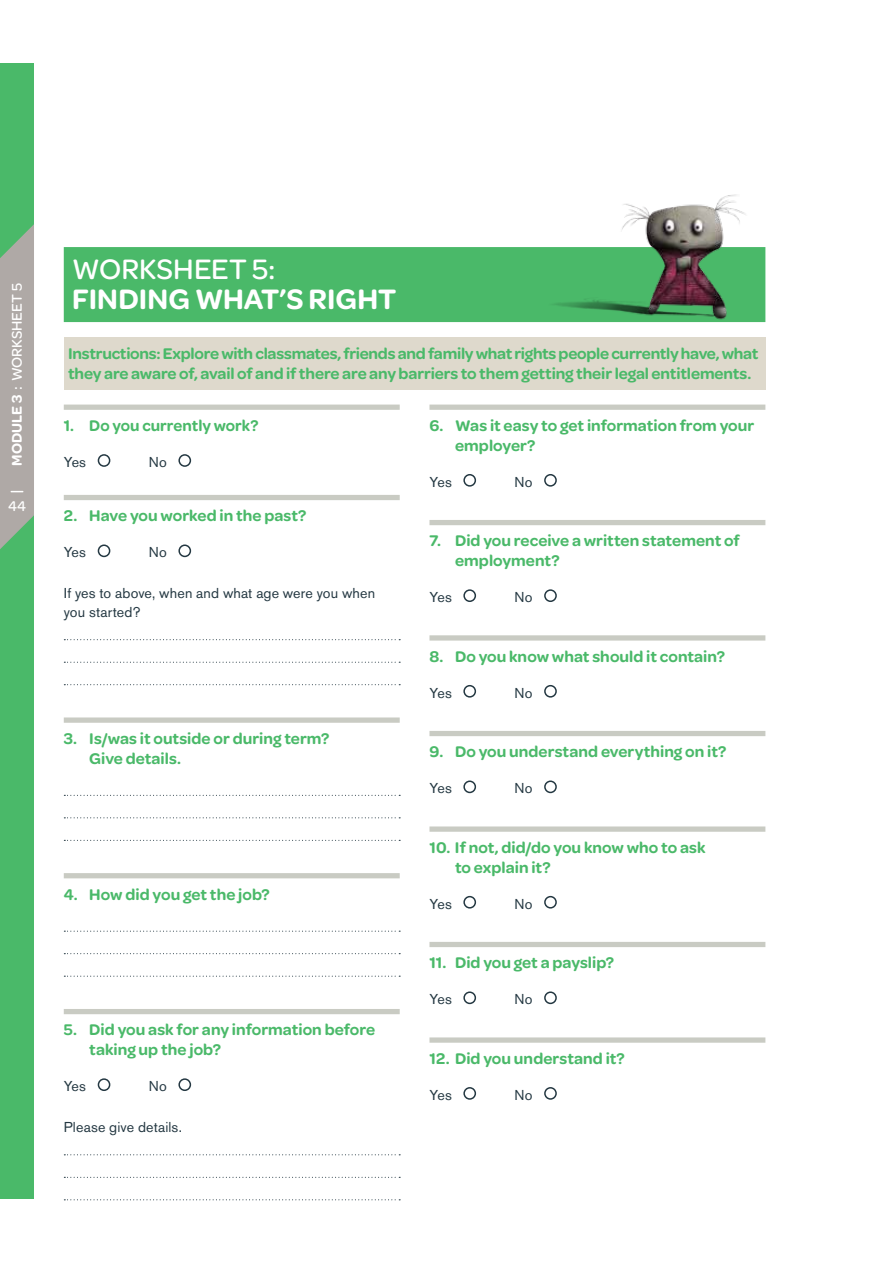
<style>
.page{position:relative;width:893px;height:1263px;background:#fff}
.page>*{position:absolute;margin:0;border:0;box-sizing:border-box;transform-origin:0 0}
.t1{font:600 30px "Omnes";color:#fff}
.t2{font:500 30px "Omnes";color:#fff}
.t3{font:600 16.5px/19.8px "Omnes";letter-spacing:-.01em;color:#4ab969}
.t4{font:500 15px "Omnes";color:#fff}
.t5{font:14.25px/18.8px "Akzidenz Grotesk BE";letter-spacing:.01em;color:#243842}
.s1{font-weight:600}
</style>
<div class="page">
<div style="left:0;top:64px;width:34px;height:1135px;background:#4ab969"></div>
<svg style="left:0;top:224px;width:325px;height:334px"></svg>
<svg style="left:11px;top:491px;width:12px;height:1px"></svg>
<div style="left:64px;top:247px;width:701px;height:75px;background:#4ab969"></div>
<div style="left:64px;top:337px;width:701px;height:52px;background:#ded9cc"></div>
<div style="left:64px;top:405px;width:336px;height:5px;background:#c9cbc3"></div>
<div style="left:64px;top:495px;width:336px;height:5px;background:#c9cbc3"></div>
<svg style="left:64px;top:639px;width:336px;height:1px"></svg>
<svg style="left:64px;top:662px;width:336px;height:1px"></svg>
<svg style="left:64px;top:684px;width:336px;height:1px"></svg>
<div style="left:64px;top:717px;width:336px;height:6px;background:#c9cbc3"></div>
<svg style="left:64px;top:795px;width:336px;height:1px"></svg>
<svg style="left:64px;top:817px;width:336px;height:1px"></svg>
<svg style="left:64px;top:840px;width:336px;height:1px"></svg>
<div style="left:64px;top:873px;width:336px;height:5px;background:#c9cbc3"></div>
<svg style="left:64px;top:931px;width:336px;height:1px"></svg>
<svg style="left:64px;top:953px;width:336px;height:1px"></svg>
<svg style="left:64px;top:976px;width:336px;height:1px"></svg>
<div style="left:64px;top:1009px;width:336px;height:5px;background:#c9cbc3"></div>
<svg style="left:64px;top:1154px;width:336px;height:1px"></svg>
<svg style="left:64px;top:1177px;width:336px;height:1px"></svg>
<svg style="left:64px;top:1199px;width:336px;height:1px"></svg>
<div style="left:98px;top:454px;width:12px;height:13px;border:2px solid #243842;border-radius:50%"></div>
<div style="left:178px;top:454px;width:13px;height:13px;border:2px solid #243842;border-radius:50%"></div>
<div style="left:98px;top:544px;width:12px;height:13px;border:2px solid #243842;border-radius:50%"></div>
<div style="left:178px;top:544px;width:13px;height:13px;border:2px solid #243842;border-radius:50%"></div>
<div style="left:98px;top:1078px;width:12px;height:13px;border:2px solid #243842;border-radius:50%"></div>
<div style="left:178px;top:1078px;width:13px;height:13px;border:2px solid #243842;border-radius:50%"></div>
<div style="left:429px;top:405px;width:336px;height:5px;background:#c9cbc3"></div>
<div style="left:429px;top:520px;width:336px;height:5px;background:#c9cbc3"></div>
<div style="left:429px;top:635px;width:336px;height:6px;background:#c9cbc3"></div>
<div style="left:429px;top:731px;width:336px;height:5px;background:#c9cbc3"></div>
<div style="left:429px;top:826px;width:336px;height:6px;background:#c9cbc3"></div>
<div style="left:429px;top:942px;width:336px;height:5px;background:#c9cbc3"></div>
<div style="left:429px;top:1037px;width:336px;height:6px;background:#c9cbc3"></div>
<div style="left:463px;top:474px;width:13px;height:13px;border:2px solid #243842;border-radius:50%"></div>
<div style="left:544px;top:474px;width:13px;height:13px;border:2px solid #243842;border-radius:50%"></div>
<div style="left:463px;top:589px;width:13px;height:13px;border:2px solid #243842;border-radius:50%"></div>
<div style="left:544px;top:589px;width:13px;height:13px;border:2px solid #243842;border-radius:50%"></div>
<div style="left:463px;top:685px;width:13px;height:13px;border:2px solid #243842;border-radius:50%"></div>
<div style="left:544px;top:685px;width:13px;height:13px;border:2px solid #243842;border-radius:50%"></div>
<div style="left:463px;top:780px;width:13px;height:13px;border:2px solid #243842;border-radius:50%"></div>
<div style="left:544px;top:780px;width:13px;height:13px;border:2px solid #243842;border-radius:50%"></div>
<div style="left:463px;top:896px;width:13px;height:12px;border:2px solid #243842;border-radius:50%"></div>
<div style="left:544px;top:896px;width:13px;height:12px;border:2px solid #243842;border-radius:50%"></div>
<div style="left:463px;top:991px;width:13px;height:13px;border:2px solid #243842;border-radius:50%"></div>
<div style="left:544px;top:991px;width:13px;height:13px;border:2px solid #243842;border-radius:50%"></div>
<div style="left:463px;top:1087px;width:13px;height:13px;border:2px solid #243842;border-radius:50%"></div>
<div style="left:544px;top:1087px;width:13px;height:13px;border:2px solid #243842;border-radius:50%"></div>
<img style="left:509px;top:194px;width:256px;height:126px">
<p class="t4" style="left:8px;top:466px;width:184px;rotate:-90deg"><span class="s1">Module 3</span> : WORKSHEET 5</p>
<p class="t4" style="left:8px;top:497px;width:19px">44</p>
<h1 class="t2" style="left:72px;top:252px;width:47px">WORKSHEET</h1>
<h1 class="t2" style="left:252px;top:252px;width:25px">5:</h1>
<h1 class="t1" style="left:72px;top:282px;width:325px">Finding what’s right</h1>
<p class="t3" style="left:68px;top:343px;width:692px">Instructions: Explore with classmates, friends and family what rights people currently have, what they are aware of, avail of and if there are any barriers to them getting their legal entitlements.</p>
<p class="t3" style="left:64px;top:416px;width:196px">1. Do you currently work?</p>
<p class="t5" style="left:64px;top:452px;width:24px">Yes</p>
<p class="t5" style="left:149px;top:452px;width:20px">No</p>
<p class="t3" style="left:455px;top:416px;width:301px;text-indent:-26px">6. Was it easy to get information from your employer?</p>
<p class="t5" style="left:429px;top:472px;width:24px">Yes</p>
<p class="t5" style="left:514px;top:472px;width:20px">No</p>
<p class="t3" style="left:64px;top:506px;width:244px">2. H ave you worked in the past?</p>
<p class="t5" style="left:64px;top:543px;width:24px">Yes</p>
<p class="t5" style="left:149px;top:543px;width:20px">No</p>
<p class="t5" style="left:64px;top:584px;width:313px">If yes to above, when and what age were you when you started?</p>
<p class="t3" style="left:89px;top:728px;width:242px;text-indent:-26px">3. Is/was it outside or during term?<br>Give details.</p>
<p class="t3" style="left:64px;top:884px;width:208px">4. How did you get the job?</p>
<p class="t3" style="left:89px;top:1020px;width:287px;text-indent:-26px">5. Did you ask for any information before taking up the job?</p>
<p class="t5" style="left:64px;top:1077px;width:24px">Yes</p>
<p class="t5" style="left:149px;top:1077px;width:20px">No</p>
<p class="t5" style="left:64px;top:1117px;width:120px">Please give details.</p>
<p class="t3" style="left:455px;top:531px;width:286px;text-indent:-26px">7. D id you receive a written statement of employment?</p>
<p class="t5" style="left:429px;top:588px;width:24px">Yes</p>
<p class="t5" style="left:514px;top:588px;width:20px">No</p>
<p class="t3" style="left:429px;top:646px;width:297px">8. Do you know what should it contain?</p>
<p class="t5" style="left:429px;top:683px;width:24px">Yes</p>
<p class="t5" style="left:514px;top:683px;width:20px">No</p>
<p class="t3" style="left:429px;top:742px;width:298px">9. Do you understand everything on it?</p>
<p class="t5" style="left:429px;top:779px;width:24px">Yes</p>
<p class="t5" style="left:514px;top:779px;width:20px">No</p>
<p class="t3" style="left:455px;top:837px;width:252px;text-indent:-26px">10. If not, did/do you know who to ask to explain it?</p>
<p class="t5" style="left:429px;top:894px;width:24px">Yes</p>
<p class="t5" style="left:514px;top:894px;width:20px">No</p>
<p class="t3" style="left:429px;top:953px;width:186px">11. Did you get a payslip?</p>
<p class="t5" style="left:429px;top:990px;width:24px">Yes</p>
<p class="t5" style="left:514px;top:990px;width:20px">No</p>
<p class="t3" style="left:429px;top:1048px;width:197px">12. Did you understand it?</p>
<p class="t5" style="left:429px;top:1085px;width:24px">Yes</p>
<p class="t5" style="left:514px;top:1085px;width:20px">No</p>
</div>
